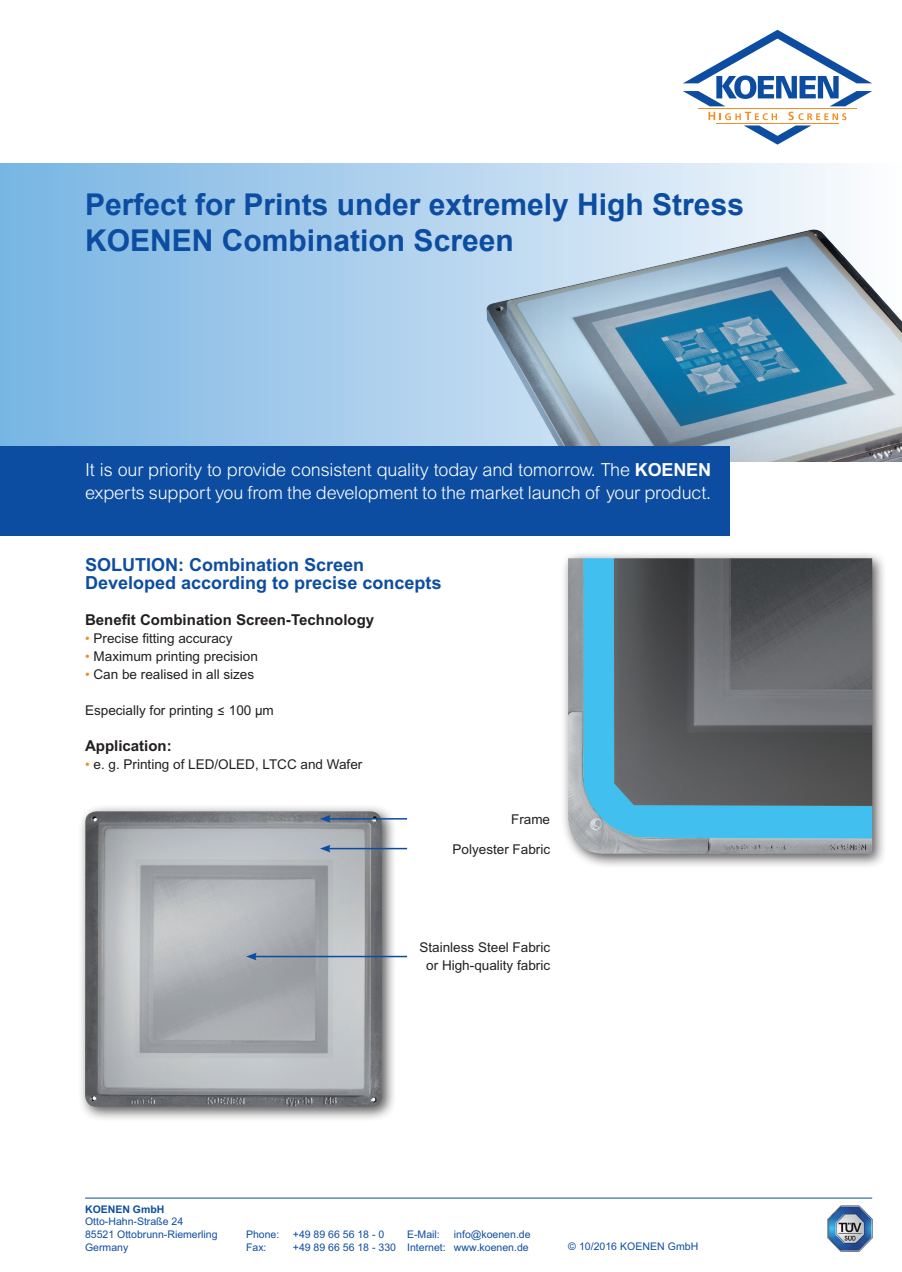
<style>
.page{position:relative;width:902px;height:1272px;background:#fff}
.page>*{position:absolute;margin:0;border:0;box-sizing:border-box;transform-origin:0 0}
.t1{font:700 30px/36px "Arial";color:#0d4da1}
.t2{font:300 18px/22.4px "Arial MT Std";letter-spacing:-.01em;color:#fff}
.t3{font:700 18px/18px "Arial MT Std";color:#0d4da1}
.t4{font:700 15px "Arial MT Std";color:#231f20}
.t5{font:13.5px/18px "Arial MT Std";color:#231f20;text-align:center}
.t6{font:10.5px/12.6px "Arial MT Std";color:#0d4da1}
.t7{font:700 10.5px "Arial MT Std";color:#0d4da1}
.s1{font-weight:700}
.s2{color:#f68b1f}
</style>
<div class="page">
<svg style="left:0;top:164px;width:423px;height:282px;background:#96c4e8"></svg>
<img style="left:423px;top:164px;width:478px;height:297px">
<div style="left:0;top:446px;width:729px;height:90px;background:#0d4da1"></div>
<hr style="left:698px;top:108px;width:158px;height:1px;background:#f68b1f">
<svg style="left:708px;top:112px;width:138px;height:33px"></svg>
<svg style="left:683px;top:30px;width:189px;height:76px"></svg>
<hr style="left:85px;top:1197px;width:787px;height:1px;background:#0d4da1">
<img style="left:827px;top:1205px;width:46px;height:46px">
<div style="left:78px;top:804px;width:319px;height:318px;background:#231f20;opacity:.75"></div>
<img style="left:85px;top:811px;width:296px;height:295px">
<hr style="left:328px;top:818px;width:79px;height:1px;background:#0d4da1">
<svg style="left:320px;top:815px;width:10px;height:7px"></svg>
<hr style="left:328px;top:847px;width:79px;height:2px;background:#0d4da1">
<svg style="left:320px;top:844px;width:10px;height:8px"></svg>
<hr style="left:254px;top:955px;width:153px;height:2px;background:#0d4da1">
<svg style="left:246px;top:952px;width:10px;height:8px"></svg>
<div style="left:560px;top:551px;width:327px;height:318px;background:#231f20;opacity:.75"></div>
<img style="left:568px;top:558px;width:304px;height:295px">
<h1 class="t1" style="left:85px;top:188px;width:660px">Perfect for Prints under extremely High Stress<br>KOENEN Combination Screen</h1>
<h2 class="t2" style="left:85px;top:459px;width:627px">It is our priority to provide consistent quality today and tomorrow. The <span class="s1">KOENEN </span>experts support you from the development to the market launch of your product.</h2>
<h2 class="t3" style="left:85px;top:556px;width:358px">SOLUTION: Combination Screen<br>Developed according to precise concepts</h2>
<p class="t4" style="left:85px;top:611px;width:290px">Benefit Combination Screen-Technology</p>
<p class="t5" style="left:85px;top:629px;width:149px"><span class="s2">•</span> Precise fitting accuracy</p>
<p class="t5" style="left:85px;top:647px;width:174px"><span class="s2">•</span> Maximum printing precision</p>
<p class="t5" style="left:85px;top:665px;width:171px"><span class="s2">•</span> Can be realised in all sizes</p>
<p class="t5" style="left:85px;top:701px;width:190px">Especially for printing ≤ 100 µm</p>
<p class="t4" style="left:85px;top:737px;width:88px">Application:</p>
<p class="t5" style="left:85px;top:755px;width:279px"><span class="s2">•</span> e. g. Printing of LED/OLED, LTCC and Wafer</p>
<p class="t5" style="left:511px;top:810px;width:41px">Frame</p>
<p class="t5" style="left:452px;top:839px;width:99px">Polyester Fabric</p>
<p class="t5" style="left:419px;top:938px;width:132px">Stainless Steel Fabric or High-quality fabric</p>
<p class="t7" style="left:85px;top:1202px;width:81px">KOENEN GmbH</p>
<p class="t6" style="left:85px;top:1215px;width:134px">Otto-Hahn-Straße 24<br>85521 Ottobrunn-Riemerling<br>Germany</p>
<p class="t6" style="left:246px;top:1227px;width:35px">Phone:</p>
<p class="t6" style="left:293px;top:1227px;width:93px">+49 89 66 56 18 - 0</p>
<p class="t6" style="left:246px;top:1240px;width:22px">Fax:</p>
<p class="t6" style="left:293px;top:1240px;width:105px">+49 89 66 56 18 - 330</p>
<p class="t6" style="left:407px;top:1227px;width:125px;text-align:right">info@koenen.de<br>Internet: www.koenen.de</p>
<p class="t6" style="left:407px;top:1227px;width:34px">E-Mail:</p>
<p class="t6" style="left:568px;top:1239px;width:132px">© 10/2016 KOENEN GmbH</p>
</div>
